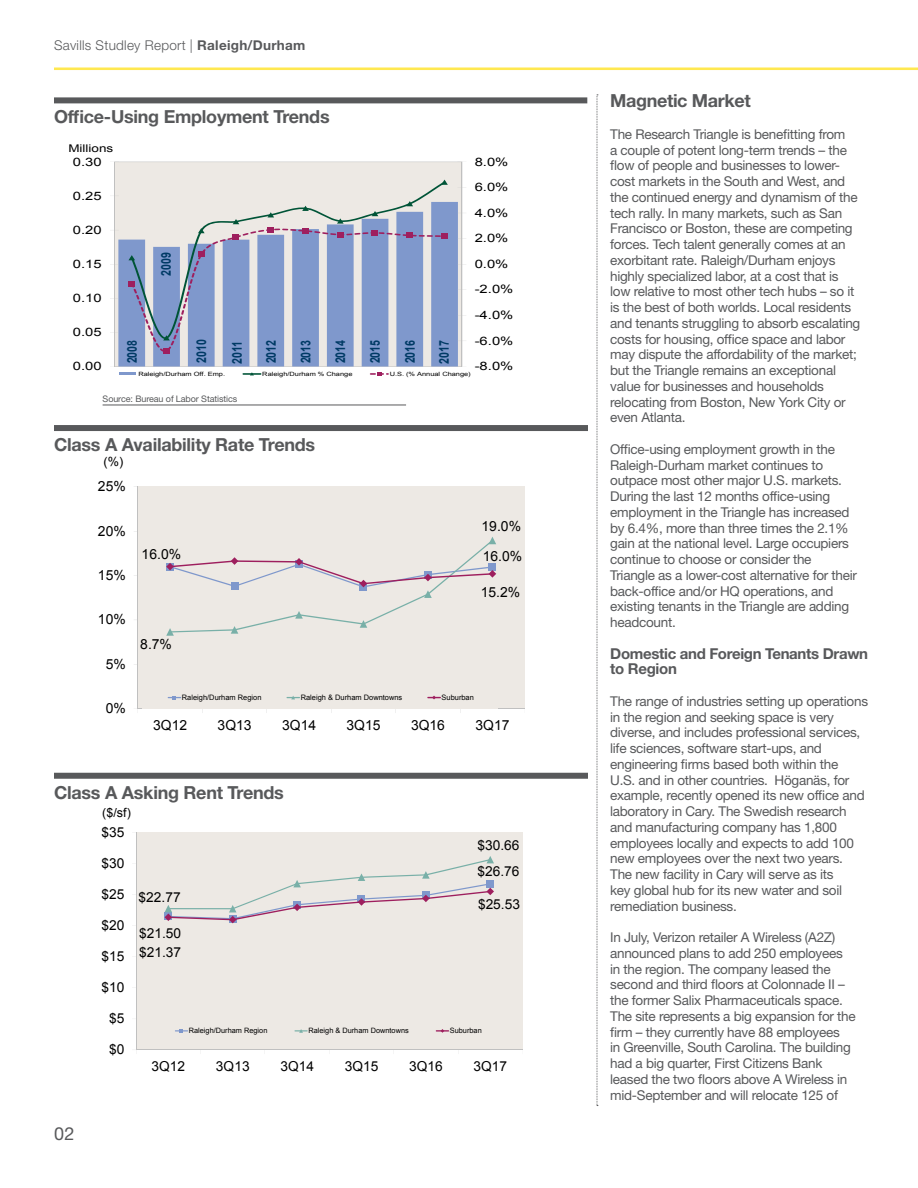
<style>
.page{position:relative;width:918px;height:1188px;background:#fff}
.page>*{position:absolute;margin:0;border:0;box-sizing:border-box;transform-origin:0 0}
.t1{font:700 18px "Helvetica Neue LT Std";letter-spacing:-.015em;color:#58595b}
.t2{font:18px "Helvetica Neue LT Std";color:#58595b}
.t3{font:700 15px/15.8px "Helvetica Neue LT Std";letter-spacing:-.02em;color:#58595b}
.t4{font:13.95px "Arial";color:#000}
.t5{font:13.8px "Arial";color:#000}
.t6{font:13.5px/15.8px "Helvetica Neue LT Std";letter-spacing:-.02em;color:#58595b}
.t7{font:700 13.5px "Arial";color:#003a65;scale:.79 1}
.t8{font:300 13.5px "Helvetica Neue LT Std";letter-spacing:.02em;color:#58595b}
.t9{font:12.75px "Arial";color:#000}
.t10{font:12.6px "Arial";color:#000}
.t11{font:11.55px "Arial";color:#000;scale:1.27 1}
.t12{font:10.65px "Arial";color:#000;scale:1.27 1}
.t13{font:9px "Helvetica Neue LT Std";letter-spacing:-.01em;color:#58595b}
.t14{font:7.5px "Arial";letter-spacing:.005em;color:#000}
.t15{font:7.35px "Arial";letter-spacing:.005em;color:#000}
.t16{font:5.85px "Arial";color:#000;scale:1.27 1}
.s1{font-weight:700}
</style>
<div class="page">
<hr style="left:54px;top:67px;width:864px;height:3px;background:#ffe850">
<svg style="left:597px;top:94px;width:1px;height:1012px"></svg>
<hr style="left:103px;top:405px;width:303px;height:1px;background:#58595b">
<div style="left:115px;top:162px;width:347px;height:204px;background:#ede9e4"></div>
<svg style="left:118px;top:202px;width:340px;height:165px;background:#94a7d0"></svg>
<hr style="left:462px;top:162px;width:1px;height:205px;background:#c0c0c0">
<hr style="left:114px;top:162px;width:1px;height:205px;background:#c0c0c0">
<div style="left:131px;top:181px;width:315px;height:20px;background:#ede9e4"></div>
<svg style="left:441px;top:180px;width:7px;height:5px"></svg>
<svg style="left:128px;top:201px;width:320px;height:152px;background:#a4b1cf"></svg>
<hr style="left:119px;top:372px;width:17px;height:3px;background:#7f98cc">
<svg style="left:242px;top:372px;width:19px;height:3px"></svg>
<svg style="left:370px;top:372px;width:19px;height:3px"></svg>
<div style="left:54px;top:97px;width:533px;height:6px;background:#58595b"></div>
<div style="left:136px;top:833px;width:387px;height:217px;background:#ede9e4"></div>
<hr style="left:136px;top:833px;width:1px;height:217px;background:#c0c0c0">
<hr style="left:136px;top:1050px;width:387px;height:1px;background:#c0c0c0">
<svg style="left:165px;top:856px;width:329px;height:67px"></svg>
<svg style="left:175px;top:1029px;width:13px;height:4px"></svg>
<svg style="left:294px;top:1029px;width:14px;height:4px"></svg>
<svg style="left:436px;top:1029px;width:13px;height:4px"></svg>
<div style="left:54px;top:773px;width:534px;height:6px;background:#58595b"></div>
<svg style="left:134px;top:486px;width:391px;height:227px"></svg>
<div style="left:138px;top:487px;width:387px;height:222px;background:#ede9e4"></div>
<hr style="left:138px;top:487px;width:1px;height:222px;background:#c0c0c0">
<hr style="left:138px;top:709px;width:387px;height:1px;background:#c0c0c0">
<svg style="left:134px;top:709px;width:5px;height:4px"></svg>
<svg style="left:166px;top:537px;width:330px;height:99px"></svg>
<svg style="left:168px;top:696px;width:13px;height:3px"></svg>
<svg style="left:287px;top:696px;width:13px;height:3px"></svg>
<svg style="left:427px;top:696px;width:14px;height:3px"></svg>
<div style="left:54px;top:425px;width:534px;height:6px;background:#58595b"></div>
<p class="t8" style="left:54px;top:37px;width:253px">Savills Studley Report | <span class="s1">Raleigh/Durham</span></p>
<h1 class="t1" style="left:54px;top:106px;width:277px">Office-Using Employment Trends</h1>
<p class="t12" style="left:68px;top:141px;width:37px">Millions</p>
<p class="t11" style="left:73px;top:154px;width:24px">0.30</p>
<p class="t11" style="left:73px;top:188px;width:24px">0.25</p>
<p class="t11" style="left:73px;top:222px;width:24px">0.20</p>
<p class="t11" style="left:73px;top:256px;width:24px">0.15</p>
<p class="t11" style="left:73px;top:290px;width:24px">0.10</p>
<p class="t11" style="left:73px;top:325px;width:24px">0.05</p>
<p class="t11" style="left:73px;top:359px;width:24px">0.00</p>
<p class="t11" style="left:475px;top:154px;width:28px">8.0%</p>
<p class="t11" style="left:475px;top:180px;width:28px">6.0%</p>
<p class="t11" style="left:475px;top:205px;width:28px">4.0%</p>
<p class="t7" style="left:157px;top:276px;width:31px;rotate:-90deg">2009</p>
<p class="t11" style="left:475px;top:231px;width:28px">2.0%</p>
<p class="t11" style="left:475px;top:256px;width:28px">0.0%</p>
<p class="t11" style="left:475px;top:282px;width:32px">-2.0%</p>
<p class="t11" style="left:475px;top:307px;width:32px">-4.0%</p>
<p class="t11" style="left:475px;top:333px;width:32px">-6.0%</p>
<p class="t7" style="left:192px;top:363px;width:31px;rotate:-90deg">2010</p>
<p class="t7" style="left:228px;top:364px;width:31px;rotate:-90deg">2011</p>
<p class="t7" style="left:262px;top:363px;width:31px;rotate:-90deg">2012</p>
<p class="t7" style="left:297px;top:363px;width:31px;rotate:-90deg">2013</p>
<p class="t7" style="left:332px;top:363px;width:31px;rotate:-90deg">2014</p>
<p class="t7" style="left:366px;top:363px;width:31px;rotate:-90deg">2015</p>
<p class="t7" style="left:401px;top:363px;width:31px;rotate:-90deg">2016</p>
<p class="t7" style="left:435px;top:364px;width:31px;rotate:-90deg">2017</p>
<p class="t7" style="left:123px;top:363px;width:31px;rotate:-90deg">2008</p>
<p class="t11" style="left:475px;top:359px;width:32px">-8.0%</p>
<p class="t16" style="left:138px;top:370px;width:70px">Raleigh/Durham Off. Emp.</p>
<p class="t16" style="left:262px;top:370px;width:72px">Raleigh/Durham % Change</p>
<p class="t16" style="left:390px;top:370px;width:65px">U.S. (% Annual Change)</p>
<p class="t13" style="left:103px;top:393px;width:136px">Source: Bureau of Labor Statistics</p>
<h1 class="t1" style="left:54px;top:433px;width:263px">Class A Availability Rate Trends</h1>
<p class="t9" style="left:104px;top:454px;width:21px">(%)</p>
<p class="t4" style="left:98px;top:477px;width:29px">25%</p>
<p class="t4" style="left:98px;top:522px;width:29px">20%</p>
<p class="t4" style="left:98px;top:566px;width:29px">15%</p>
<p class="t4" style="left:98px;top:610px;width:29px">10%</p>
<p class="t4" style="left:106px;top:655px;width:22px">5%</p>
<p class="t4" style="left:106px;top:699px;width:22px">0%</p>
<p class="t4" style="left:482px;top:517px;width:41px">19.0%</p>
<p class="t4" style="left:142px;top:545px;width:41px">16.0%</p>
<p class="t4" style="left:483px;top:547px;width:41px">16.0%</p>
<p class="t4" style="left:140px;top:635px;width:33px">8.7%</p>
<p class="t4" style="left:481px;top:583px;width:41px">15.2%</p>
<p class="t14" style="left:182px;top:692px;width:81px">Raleigh/Durham Region</p>
<p class="t14" style="left:301px;top:692px;width:103px">Raleigh &amp; Durham Downtowns</p>
<p class="t14" style="left:442px;top:692px;width:34px">Suburban</p>
<p class="t4" style="left:153px;top:716px;width:36px">3Q12</p>
<p class="t4" style="left:218px;top:716px;width:36px">3Q13</p>
<p class="t4" style="left:282px;top:716px;width:36px">3Q14</p>
<p class="t4" style="left:347px;top:716px;width:36px">3Q15</p>
<p class="t4" style="left:411px;top:716px;width:36px">3Q16</p>
<p class="t4" style="left:475px;top:716px;width:36px">3Q17</p>
<h1 class="t1" style="left:54px;top:781px;width:231px">Class A Asking Rent Trends</h1>
<h1 class="t2" style="left:54px;top:1123px;width:22px">02</h1>
<p class="t10" style="left:102px;top:804px;width:30px">($/sf)</p>
<p class="t5" style="left:101px;top:823px;width:24px">$35</p>
<p class="t5" style="left:101px;top:854px;width:24px">$30</p>
<p class="t5" style="left:101px;top:885px;width:24px">$25</p>
<p class="t5" style="left:101px;top:916px;width:24px">$20</p>
<p class="t5" style="left:101px;top:947px;width:24px">$15</p>
<p class="t5" style="left:101px;top:978px;width:24px">$10</p>
<p class="t5" style="left:109px;top:1010px;width:17px">$5</p>
<p class="t5" style="left:109px;top:1041px;width:17px">$0</p>
<p class="t5" style="left:477px;top:836px;width:44px">$30.66</p>
<p class="t5" style="left:139px;top:889px;width:44px">$22.77</p>
<p class="t5" style="left:139px;top:924px;width:44px">$21.50</p>
<p class="t5" style="left:139px;top:943px;width:44px">$21.37</p>
<p class="t5" style="left:477px;top:863px;width:44px">$26.76</p>
<p class="t5" style="left:478px;top:895px;width:44px">$25.53</p>
<p class="t15" style="left:189px;top:1026px;width:80px">Raleigh/Durham Region</p>
<p class="t15" style="left:308px;top:1026px;width:102px">Raleigh &amp; Durham Downtowns</p>
<p class="t15" style="left:450px;top:1026px;width:33px">Suburban</p>
<p class="t5" style="left:152px;top:1057px;width:35px">3Q12</p>
<p class="t5" style="left:216px;top:1057px;width:35px">3Q13</p>
<p class="t5" style="left:280px;top:1057px;width:35px">3Q14</p>
<p class="t5" style="left:345px;top:1057px;width:35px">3Q15</p>
<p class="t5" style="left:409px;top:1057px;width:35px">3Q16</p>
<p class="t5" style="left:474px;top:1057px;width:35px">3Q17</p>
<h1 class="t1" style="left:610px;top:90px;width:142px">Magnetic Market</h1>
<p class="t6" style="left:610px;top:126px;width:252px">The Research Triangle is benefitting from<br>a couple of potent long-term trends – the flow of people and businesses to lower&shy;cost markets in the South and West, and the continued energy and dynamism of the tech rally. In many markets, such as San Francisco or Boston, these are competing forces. Tech talent generally comes at an exorbitant rate. Raleigh/Durham enjoys highly specialized labor, at a cost that is low relative to most other tech hubs – so it is the best of both worlds. Local residents and tenants struggling to absorb escalating costs for housing, office space and labor may dispute the affordability of the market; but the Triangle remains an exceptional value for businesses and households relocating from Boston, New York City or even Atlanta.</p>
<p class="t6" style="left:610px;top:441px;width:248px">Office-using employment growth in the Raleigh-Durham market continues to outpace most other major U.S. markets.<br>During the last 12 months office-using employment in the Triangle has increased by 6.4%, more than three times the 2.1% gain at the national level. Large occupiers continue to choose or consider the Triangle as a lower-cost alternative for their back-office and/or HQ operations, and existing tenants in the Triangle are adding headcount.</p>
<p class="t3" style="left:610px;top:645px;width:259px">Domestic and Foreign Tenants Drawn to Region</p>
<p class="t6" style="left:610px;top:693px;width:259px">The range of industries setting up operations in the region and seeking space is very diverse, and includes professional services, life sciences, software start-ups, and engineering firms based both within the<br>U.S. and in other countries. Höganäs, for example, recently opened its new office and laboratory in Cary. The Swedish research and manufacturing company has 1,800 employees locally and expects to add 100 new employees over the next two years.<br>The new facility in Cary will serve as its<br>key global hub for its new water and soil remediation business.</p>
<p class="t6" style="left:610px;top:929px;width:247px">In July, Verizon retailer A Wireless (A2Z) announced plans to add 250 employees in the region. The company leased the second and third floors at Colonnade II – the former Salix Pharmaceuticals space.<br>The site represents a big expansion for the firm – they currently have 88 employees<br>in Greenville, South Carolina. The building had a big quarter, First Citizens Bank leased the two floors above A Wireless in mid-September and will relocate 125 of</p>
</div>
